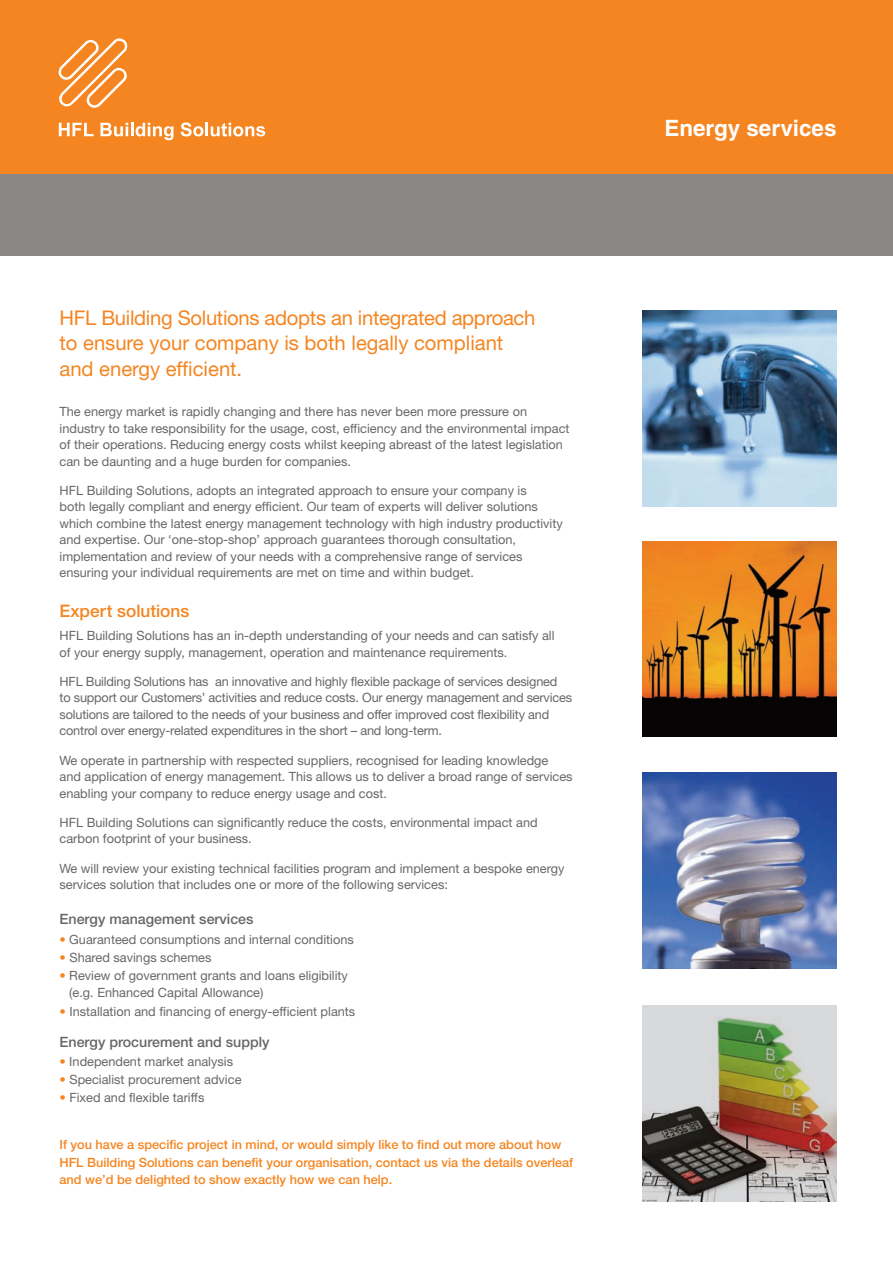
<style>
.page{position:relative;width:893px;height:1263px;background:#fff}
.page>*{position:absolute;margin:0;border:0;box-sizing:border-box;transform-origin:0 0}
.t1{font:700 22.5px "Helvetica";color:#fff}
.t2{font:20.25px/25.5px "Helvetica Neue";color:#f58520}
.t3{font:500 17.25px "Helvetica Neue";color:#f58520}
.t4{font:500 14.25px "Helvetica Neue";color:#6a6666}
.t5{font:12.75px/16.5px "Helvetica Neue";color:#6a6666}
.t6{font:500 12.75px/17.2px "Helvetica Neue";color:#f58520}
.s1{color:#f58520}
</style>
<div class="page">
<div style="left:0;top:0;width:893px;height:179px;background:#f58520"></div>
<div style="left:0;top:174px;width:893px;height:81px;background:#8c8787"></div>
<svg style="left:59px;top:123px;width:35px;height:13px"></svg>
<svg style="left:100px;top:123px;width:74px;height:17px"></svg>
<svg style="left:181px;top:122px;width:84px;height:14px"></svg>
<svg style="left:59px;top:38px;width:69px;height:70px"></svg>
<img style="left:642px;top:1005px;width:195px;height:196px">
<img style="left:643px;top:541px;width:194px;height:196px">
<img style="left:643px;top:772px;width:194px;height:196px">
<img style="left:643px;top:310px;width:194px;height:196px">
<h2 class="t2" style="left:60px;top:307px;width:477px">HFL Building Solutions adopts an integrated approach to ensure your company is both legally compliant and energy efficient.</h2>
<p class="t5" style="left:60px;top:405px;width:511px">The energy market is rapidly changing and there has never been more pressure on industry to take responsibility for the usage, cost, efficiency and the environmental impact of their operations. Reducing energy costs whilst keeping abreast of the latest legislation can be daunting and a huge burden for companies.</p>
<p class="t5" style="left:60px;top:483px;width:505px">HFL Building Solutions, adopts an integrated approach to ensure your company is<br>both legally compliant and energy efficient. Our team of experts will deliver solutions which combine the latest energy management technology with high industry productivity and expertise. Our ‘one-stop-shop’ approach guarantees thorough consultation, implementation and review of your needs with a comprehensive range of services ensuring your individual requirements are met on time and within budget.</p>
<h3 class="t3" style="left:60px;top:605px;width:131px">Expert solutions</h3>
<p class="t5" style="left:60px;top:628px;width:497px">HFL Building Solutions has an in-depth understanding of your needs and can satisfy all of your energy supply, management, operation and maintenance requirements.</p>
<p class="t5" style="left:60px;top:674px;width:514px">HFL Building Solutions has an innovative and highly flexible package of services designed<br>to support our Customers’ activities and reduce costs. Our energy management and services solutions are tailored to the needs of your business and offer improved cost flexibility and control over energy-related expenditures in the short – and long-term.</p>
<p class="t5" style="left:60px;top:753px;width:515px">We operate in partnership with respected suppliers, recognised for leading knowledge and application of energy management. This allows us to deliver a broad range of services enabling your company to reduce energy usage and cost.</p>
<p class="t5" style="left:60px;top:815px;width:480px">HFL Building Solutions can significantly reduce the costs, environmental impact and carbon footprint of your business.</p>
<p class="t5" style="left:60px;top:861px;width:506px">We will review your existing technical facilities program and implement a bespoke energy services solution that includes one or more of the following services:</p>
<p class="t4" style="left:60px;top:914px;width:196px">Energy management services</p>
<p class="t5" style="left:60px;top:932px;width:296px"><span class="s1">•</span> Guaranteed consumptions and internal conditions</p>
<p class="t5" style="left:60px;top:950px;width:153px"><span class="s1">•</span> Shared savings schemes</p>
<p class="t5" style="left:69px;top:968px;width:280px;line-height:17.2px;text-indent:-10px"><span class="s1">•</span> Review of government grants and loans eligibility (e.g. Enhanced Capital Allowance)</p>
<p class="t5" style="left:60px;top:1004px;width:297px"><span class="s1">•</span> Installation and financing of energy-efficient plants</p>
<p class="t4" style="left:60px;top:1036px;width:212px">Energy procurement and supply</p>
<p class="t5" style="left:60px;top:1054px;width:175px"><span class="s1">•</span> Independent market analysis</p>
<p class="t5" style="left:60px;top:1072px;width:183px"><span class="s1">•</span> Specialist procurement advice</p>
<p class="t5" style="left:60px;top:1091px;width:146px"><span class="s1">•</span> Fixed and flexible tariffs</p>
<p class="t6" style="left:60px;top:1137px;width:515px">If you have a specific project in mind, or would simply like to find out more about how<br>HFL Building Solutions can benefit your organisation, contact us via the details overleaf and we’d be delighted to show exactly how we can help.</p>
<h1 class="t1" style="left:664px;top:120px;width:174px">Energy services</h1>
</div>
